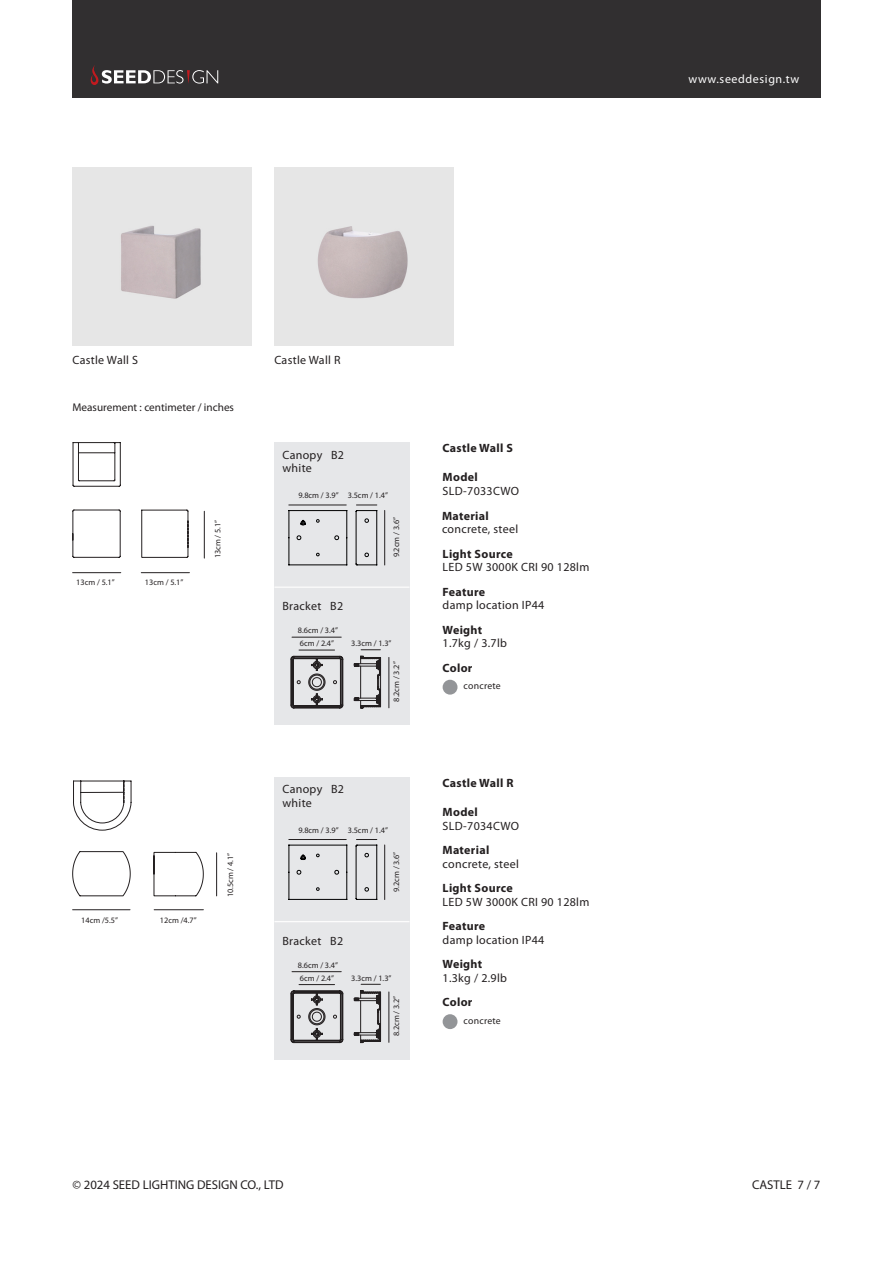
<style>
.page{position:relative;width:893px;height:1263px;background:#fff}
.page>*{position:absolute;margin:0;border:0;box-sizing:border-box;transform-origin:0 0}
.t1{font:12.75px "Myriad Pro";color:#231f20}
.t2{font:12px "Myriad Pro";letter-spacing:.025em;color:#231f20}
.t3{font:700 12px "Myriad Pro";letter-spacing:.025em;color:#231f20}
.t4{font:12px "Myriad Pro";letter-spacing:.05em;color:#fff}
.t5{font:11.25px "Myriad Pro";color:#231f20}
.t6{font:9.75px "Myriad Pro";letter-spacing:.025em;color:#231f20}
.t7{font:8.25px "Myriad Pro";color:#231f20}
.s1{color:#fff}
</style>
<div class="page">
<div style="left:72px;top:0;width:749px;height:98px;background:#312f30"></div>
<svg style="left:90px;top:65px;width:128px;height:20px"></svg>
<div style="left:443px;top:1014px;width:14px;height:15px;background:#939598;border-radius:50%"></div>
<div style="left:443px;top:680px;width:14px;height:15px;background:#939598;border-radius:50%"></div>
<div style="left:274px;top:777px;width:135px;height:282px;background:#e6e7e9"></div>
<div style="left:274px;top:442px;width:135px;height:283px;background:#e6e7e9"></div>
<hr style="left:274px;top:921px;width:135px;height:1px;background:#fff">
<hr style="left:274px;top:587px;width:135px;height:1px;background:#fff">
<img style="left:72px;top:167px;width:179px;height:179px">
<img style="left:274px;top:167px;width:179px;height:179px">
<hr style="left:216px;top:853px;width:1px;height:43px;background:#231f20">
<hr style="left:204px;top:511px;width:1px;height:47px;background:#231f20">
<hr style="left:73px;top:909px;width:57px;height:1px;background:#231f20">
<hr style="left:154px;top:909px;width:49px;height:1px;background:#231f20">
<hr style="left:73px;top:572px;width:48px;height:1px;background:#231f20">
<hr style="left:141px;top:572px;width:48px;height:1px;background:#231f20">
<hr style="left:389px;top:992px;width:1px;height:50px;background:#231f20">
<hr style="left:389px;top:657px;width:1px;height:51px;background:#231f20">
<hr style="left:384px;top:845px;width:1px;height:54px;background:#231f20">
<hr style="left:384px;top:510px;width:1px;height:55px;background:#231f20">
<hr style="left:292px;top:971px;width:49px;height:1px;background:#231f20">
<hr style="left:292px;top:637px;width:49px;height:1px;background:#231f20">
<hr style="left:299px;top:650px;width:36px;height:1px;background:#231f20">
<svg style="left:361px;top:649px;width:19px;height:1px"></svg>
<svg style="left:72px;top:442px;width:117px;height:116px"></svg>
<svg style="left:72px;top:780px;width:132px;height:116px"></svg>
<svg style="left:288px;top:839px;width:89px;height:61px"></svg>
<svg style="left:288px;top:505px;width:89px;height:61px"></svg>
<svg style="left:290px;top:984px;width:91px;height:59px"></svg>
<svg style="left:290px;top:656px;width:91px;height:53px"></svg>
<p class="t4" style="left:688px;top:72px;width:112px">www.seeddesign.tw</p>
<p class="t2" style="left:72px;top:353px;width:67px">Castle Wall S</p>
<p class="t2" style="left:274px;top:353px;width:68px">Castle Wall R</p>
<p class="t5" style="left:72px;top:400px;width:163px">Measurement : centimeter / inches</p>
<p class="t2" style="left:282px;top:447px;width:63px">Canopy B2</p>
<p class="t2" style="left:282px;top:461px;width:31px">white</p>
<p class="t7" style="left:76px;top:577px;width:40px">13cm / 5.1”</p>
<p class="t7" style="left:145px;top:577px;width:40px">13cm / 5.1”</p>
<p class="t7" style="left:213px;top:558px;width:40px;rotate:-90deg">13cm / 5.1”</p>
<p class="t7" style="left:81px;top:915px;width:38px">14cm /5.5”</p>
<p class="t7" style="left:160px;top:915px;width:38px">12cm /4.7”</p>
<p class="t7" style="left:225px;top:897px;width:46px;rotate:-90deg">10.5cm / 4.1”</p>
<p class="t7" style="left:298px;top:491px;width:42px">9.8cm / 3.9”</p>
<p class="t7" style="left:348px;top:491px;width:42px">3.5cm / 1.4”</p>
<p class="t7" style="left:391px;top:557px;width:42px;rotate:-90deg">9.2cm / 3.6”</p>
<p class="t2" style="left:282px;top:599px;width:62px">Bracket B2</p>
<p class="t7" style="left:298px;top:626px;width:42px">8.6cm / 3.4”</p>
<p class="t7" style="left:300px;top:638px;width:36px">6cm / 2.4”</p>
<p class="t7" style="left:351px;top:638px;width:42px">3.3cm / 1.3”</p>
<p class="t7" style="left:391px;top:702px;width:42px;rotate:-90deg">8.2cm / 3.2”</p>
<p class="t2" style="left:282px;top:782px;width:63px">Canopy B2</p>
<p class="t2" style="left:282px;top:795px;width:31px">white</p>
<p class="t7" style="left:298px;top:825px;width:42px">9.8cm / 3.9”</p>
<p class="t7" style="left:348px;top:825px;width:42px">3.5cm / 1.4”</p>
<p class="t7" style="left:391px;top:892px;width:42px;rotate:-90deg">9.2cm / 3.6”</p>
<p class="t2" style="left:282px;top:933px;width:62px">Bracket B2</p>
<p class="t7" style="left:298px;top:960px;width:42px">8.6cm / 3.4”</p>
<p class="t7" style="left:300px;top:973px;width:36px">6cm / 2.4”</p>
<p class="t7" style="left:351px;top:973px;width:42px">3.3cm / 1.3”</p>
<p class="t7" style="left:391px;top:1036px;width:42px;rotate:-90deg">8.2cm / 3.2”</p>
<p class="t3" style="left:443px;top:440px;width:72px">Castle Wall S</p>
<p class="t3" style="left:443px;top:470px;width:37px">Model</p>
<p class="t2" style="left:443px;top:484px;width:78px">SLD-7033CWO</p>
<p class="t3" style="left:442px;top:508px;width:48px">Material</p>
<p class="t2" style="left:442px;top:522px;width:78px">concrete, steel</p>
<p class="t3" style="left:443px;top:546px;width:72px">Light Source</p>
<p class="t2" style="left:443px;top:560px;width:148px">LED 5W 3000K CRI 90 128lm</p>
<p class="t3" style="left:443px;top:584px;width:44px">Feature</p>
<p class="t2" style="left:443px;top:598px;width:103px">damp location IP44</p>
<p class="t3" style="left:443px;top:622px;width:41px">Weight</p>
<p class="t2" style="left:443px;top:636px;width:66px">1.7kg / 3.7lb</p>
<p class="t6" style="left:464px;top:680px;width:39px">concrete</p>
<p class="t3" style="left:443px;top:660px;width:31px">Color</p>
<p class="t3" style="left:443px;top:775px;width:72px">Castle Wall R</p>
<p class="t3" style="left:443px;top:804px;width:37px">Model</p>
<p class="t2" style="left:443px;top:818px;width:78px">SLD-7034CWO</p>
<p class="t3" style="left:443px;top:842px;width:48px">Material</p>
<p class="t2" style="left:443px;top:856px;width:78px">concrete, steel</p>
<p class="t3" style="left:443px;top:880px;width:72px">Light Source</p>
<p class="t2" style="left:443px;top:894px;width:148px">LED 5W 3000K CRI 90 128lm</p>
<p class="t3" style="left:443px;top:918px;width:44px">Feature</p>
<p class="t2" style="left:443px;top:932px;width:103px">damp location IP44</p>
<p class="t3" style="left:443px;top:956px;width:41px">Weight</p>
<p class="t2" style="left:443px;top:970px;width:66px">1.3kg / 2.9lb</p>
<p class="t6" style="left:464px;top:1014px;width:39px">concrete</p>
<p class="t3" style="left:443px;top:994px;width:31px">Color</p>
<p class="t1" style="left:72px;top:1177px;width:215px">© 2024 SEED LIGHTING DESIGN CO., LTD<span class="s1">.</span></p>
<p class="t1" style="left:752px;top:1177px;width:70px">CASTLE 7 / 7</p>
</div>
